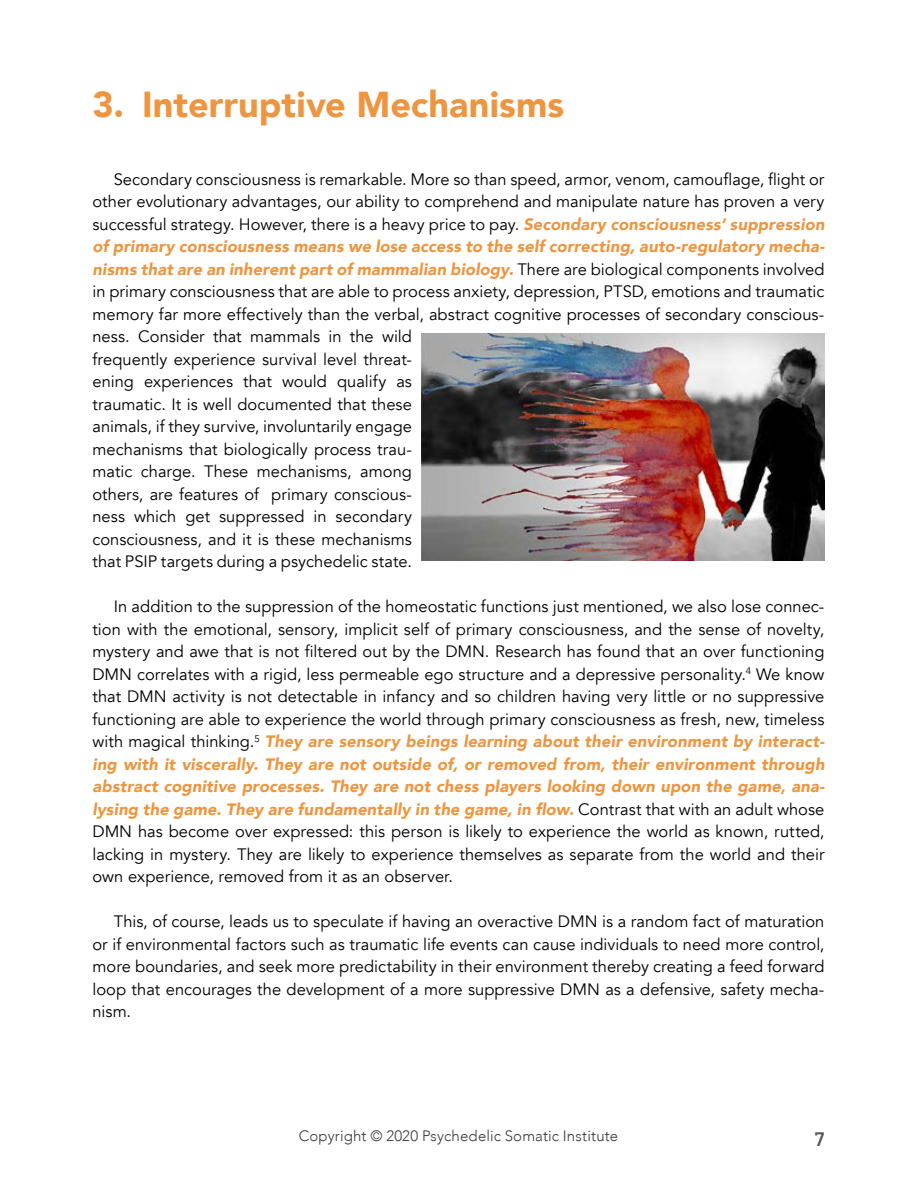
<style>
.page{position:relative;width:918px;height:1188px;background:#fff}
.page>*{position:absolute;margin:0;border:0;box-sizing:border-box;transform-origin:0 0}
.t1{font:900 36px "Avenir";color:#ed9641}
.t2{font:600 19.5px "Barlow";color:#565655}
.t3{font:16.5px/22.5px "Avenir";color:#000;text-align:justify}
.t4{font:300 15px "Avenir";letter-spacing:.01em;color:#3a3a39}
.s1{font-weight:900;font-style:italic;color:#ed9641}
</style>
<div class="page">
<img style="left:421px;top:333px;width:404px;height:228px">
<h1 class="t1" style="left:92px;top:74px;width:473px">3. Interruptive Mechanisms</h1>
<p class="t3" style="left:92px;top:168px;width:734px;text-align:left;text-indent:21px">Secondary consciousness is remarkable. More so than speed, armor, venom, camouflage, flight or other evolutionary advantages, our ability to comprehend and manipulate nature has proven a very successful strategy. However, there is a heavy price to pay. <span class="s1">Secondary consciousness’ suppression of primary consciousness means we lose access to the self correcting, auto-regulatory mecha&shy;nisms that are an inherent part of mammalian biology.</span> There are biological components involved in primary consciousness that are able to process anxiety, depression, PTSD, emotions and traumatic memory far more effectively than the verbal, abstract cognitive processes of secondary conscious&shy;ness. Consider that mammals in the wild<br>frequently experience survival level threat-<br>ening experiences that would qualify as<br>traumatic. It is well documented that these<br>animals, if they survive, involuntarily engage<br>mechanisms that biologically process trau-<br>matic charge. These mechanisms, among<br>others, are features of primary conscious-<br>ness which get suppressed in secondary<br>consciousness, and it is these mechanisms<br>that PSIP targets during a psychedelic state.</p>
<p class="t3" style="left:92px;top:595px;width:734px;text-indent:21px">In addition to the suppression of the homeostatic functions just mentioned, we also lose connec&shy;tion with the emotional, sensory, implicit self of primary consciousness, and the sense of novelty, mystery and awe that is not filtered out by the DMN. Research has found that an over functioning DMN correlates with a rigid, less permeable ego structure and a depressive personality.<sup>4</sup> We know that DMN activity is not detectable in infancy and so children having very little or no suppressive functioning are able to experience the world through primary consciousness as fresh, new, timeless with magical thinking.<sup>5</sup> <span class="s1">They are sensory beings learning about their environment by interact&shy;ing with it viscerally. They are not outside of, or removed from, their environment through abstract cognitive processes. They are not chess players looking down upon the game, ana&shy;lysing the game. They are fundamentally in the game, in flow.</span> Contrast that with an adult whose DMN has become over expressed: this person is likely to experience the world as known, rutted, lacking in mystery. They are likely to experience themselves as separate from the world and their own experience, removed from it as an observer.</p>
<p class="t3" style="left:92px;top:910px;width:734px;text-indent:21px">This, of course, leads us to speculate if having an overactive DMN is a random fact of maturation or if environmental factors such as traumatic life events can cause individuals to need more control, more boundaries, and seek more predictability in their environment thereby creating a feed forward loop that encourages the development of a more suppressive DMN as a defensive, safety mecha&shy;nism.</p>
<p class="t4" style="left:299px;top:1127px;width:321px">Copyright © 2020 Psychedelic Somatic Institute</p>
<p class="t2" style="left:815px;top:1127px;width:11px">7</p>
</div>
